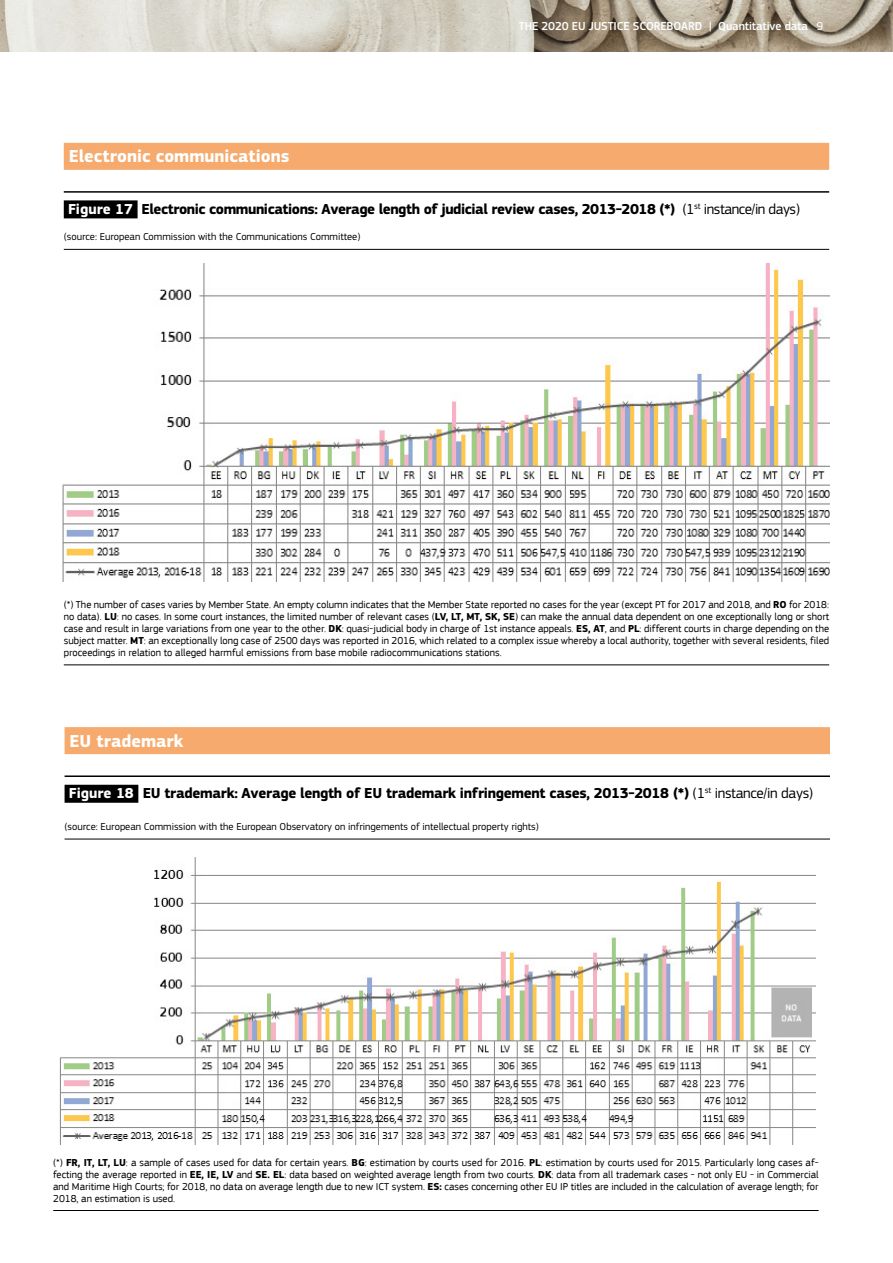
<style>
.page{position:relative;width:893px;height:1263px;background:#fff}
.page>*{position:absolute;margin:0;border:0;box-sizing:border-box;transform-origin:0 0}
._2016_0_0_0__subhead{font:700 18px "EC Square Sans Pro";color:#fff}
.figures_number_ok{font:700 15px "EC Square Sans Pro";letter-spacing:-.02em;color:#000}
.t1{font:500 12px "EC Square Sans Pro";letter-spacing:-.01em;color:#fff}
.figures_small_text{font:10.5px/12px "EC Square Sans Pro";color:#000;text-align:justify}
.figures_small_text-2{font:10.5px "EC Square Sans Pro";color:#000}
.s1{font-weight:400}
.s2{color:#fff}
.s3{font-weight:700}
</style>
<div class="page">
<img style="left:0;top:0;width:893px;height:51px">
<hr style="left:64px;top:664px;width:765px;height:1px;background:#000">
<hr style="left:53px;top:1210px;width:766px;height:1px;background:#000">
<hr style="left:64px;top:191px;width:765px;height:2px;background:#000">
<div style="left:64px;top:200px;width:74px;height:18px;background:#000"></div>
<hr style="left:64px;top:249px;width:765px;height:1px;background:#000">
<div style="left:64px;top:143px;width:765px;height:27px;background:#f6aa6d"></div>
<img style="left:62px;top:264px;width:767px;height:318px">
<hr style="left:65px;top:775px;width:765px;height:2px;background:#000">
<div style="left:65px;top:785px;width:73px;height:18px;background:#000"></div>
<hr style="left:65px;top:839px;width:765px;height:1px;background:#000">
<div style="left:65px;top:727px;width:765px;height:27px;background:#f6aa6d"></div>
<img style="left:59px;top:857px;width:757px;height:287px">
<p class="_2016_0_0_0__subhead" style="left:69px;top:146px;width:222px">Electronic communications</p>
<p class="t1" style="left:519px;top:19px;width:306px">THE 2020 EU JUSTICE SCOREBOARD | Quantitative data <span class="s1">9</span></p>
<p class="figures_number_ok" style="left:68px;top:200px;width:733px"><span class="s2">Figure 17</span> Electronic communications: Average length of judicial review cases, 2013-2018 (*) <span class="s1">(1</span><sup>st</sup> <span class="s1">instance/in days)</span></p>
<p class="figures_small_text-2" style="left:64px;top:231px;width:298px">(source: European Commission with the Communications Committee)</p>
<p class="figures_small_text" style="left:64px;top:599px;width:767px">(*) The number of cases varies by Member State. An empty column indicates that the Member State reported no cases for the year (except PT for 2017 and 2018, and <span class="s3">RO</span> for 2018: no data). <span class="s3">LU</span>: no cases. In some court instances, the limited number of relevant cases (<span class="s3">LV, LT, MT, SK, SE</span>) can make the annual data dependent on one exceptionally long or short case and result in large variations from one year to the other. <span class="s3">DK</span>: quasi-judicial body in charge of 1st instance appeals. <span class="s3">ES, AT</span>, and <span class="s3">PL</span>: different courts in charge depending on the subject matter. <span class="s3">MT</span>: an exceptionally long case of 2500 days was reported in 2016, which related to a complex issue whereby a local authority, together with several residents, filed proceedings in relation to alleged harmful emissions from base mobile radiocommunications stations.</p>
<p class="_2016_0_0_0__subhead" style="left:70px;top:730px;width:115px">EU trademark</p>
<p class="figures_number_ok" style="left:69px;top:784px;width:746px"><span class="s2">Figure 18</span> EU trademark: Average length of EU trademark infringement cases, 2013-2018 (*) <span class="s1">(1</span><sup>st</sup> <span class="s1">instance/in days)</span></p>
<p class="figures_small_text-2" style="left:65px;top:820px;width:476px">(source: European Commission with the European Observatory on infringements of intellectual property rights)</p>
<p class="figures_small_text" style="left:53px;top:1156px;width:767px">(*) <span class="s3">FR, IT, LT, LU</span>: a sample of cases used for data for certain years. <span class="s3">BG</span>: estimation by courts used for 2016. <span class="s3">PL</span>: estimation by courts used for 2015. Particularly long cases af&shy;fecting the average reported in <span class="s3">EE, IE, LV</span> and <span class="s3">SE. EL</span>: data based on weighted average length from two courts. <span class="s3">DK</span>: data from all trademark cases - not only EU - in Commercial and Maritime High Courts; for 2018, no data on average length due to new ICT system. <span class="s3">ES:</span> cases concerning other EU IP titles are included in the calculation of average length; for 2018, an estimation is used.</p>
</div>
